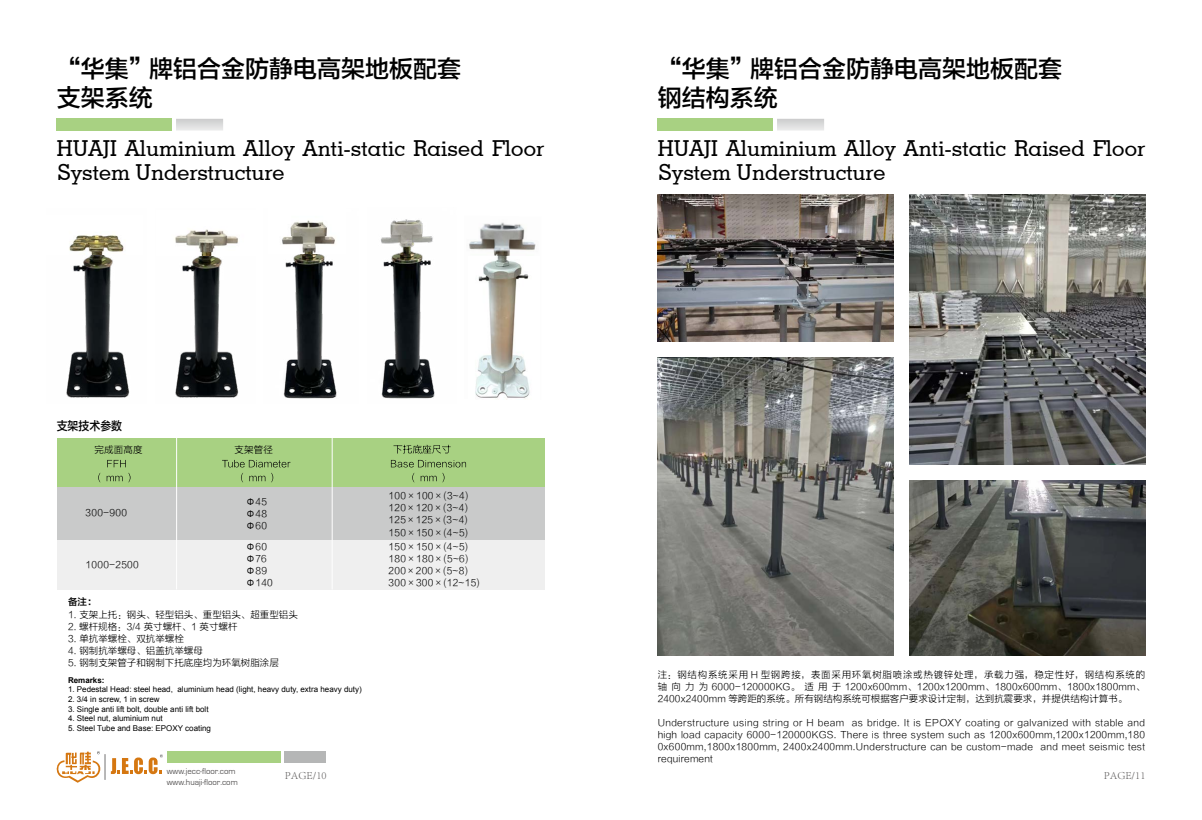
<style>
.page{position:relative;width:1202px;height:820px;background:#fff}
.page>*{position:absolute;margin:0;border:0;box-sizing:border-box;transform-origin:0 0}
.t1{font:24px/28.8px "FZLTZHK GBK1 0";color:#000}
.t2{font:500 22px/24px "Geometric Slab 703 BT";letter-spacing:.01em;color:#000}
.t3{font:12px "FZLTZHK GBK1 0";color:#000;scale:.91 1}
.t4{font:300 11.1px "Adobe Song Std";color:#595757}
.t5{font:9.5px/12px "FZLTXHK";color:#000;text-align:justify}
.t6{font:9.5px "FZLTZHK GBK1 0";color:#000}
.t7{font:8.7px/10.4px "Eurostile";color:#595757}
.t8{font:8px "Arial";color:#000}
.t9{font:700 8px "Arial";color:#000}
</style>
<div class="page">
<svg style="left:56px;top:751px;width:107px;height:31px"></svg>
<div style="left:57px;top:438px;width:487px;height:48px;background:#a8d182"></div>
<div style="left:57px;top:487px;width:487px;height:53px;background:#c9caca"></div>
<div style="left:57px;top:540px;width:487px;height:49px;background:#efefef"></div>
<hr style="left:332px;top:437px;width:1px;height:152px;background:#fff">
<div style="left:57px;top:118px;width:115px;height:12px;background:#a8d182"></div>
<div style="left:658px;top:118px;width:115px;height:12px;background:#a8d182"></div>
<svg style="left:98px;top:473px;width:2px;height:9px"></svg>
<svg style="left:107px;top:459px;width:23px;height:23px"></svg>
<svg style="left:222px;top:459px;width:69px;height:23px"></svg>
<svg style="left:393px;top:444px;width:58px;height:9px"></svg>
<svg style="left:391px;top:459px;width:75px;height:23px"></svg>
<hr style="left:176px;top:426px;width:1px;height:163px;background:#fff">
<img style="left:469px;top:222px;width:67px;height:178px">
<img style="left:469px;top:256px;width:67px;height:143px">
<img style="left:658px;top:194px;width:235px;height:147px">
<img style="left:910px;top:194px;width:235px;height:270px">
<img style="left:910px;top:480px;width:235px;height:175px">
<img style="left:658px;top:357px;width:235px;height:298px">
<img style="left:66px;top:255px;width:64px;height:143px">
<img style="left:283px;top:253px;width:54px;height:146px">
<img style="left:381px;top:219px;width:54px;height:180px">
<img style="left:175px;top:256px;width:64px;height:142px">
<img style="left:69px;top:235px;width:55px;height:20px">
<img style="left:175px;top:229px;width:63px;height:27px">
<img style="left:282px;top:220px;width:53px;height:33px">
<div style="left:167px;top:751px;width:113px;height:11px;background:#a8d182"></div>
<div style="left:285px;top:751px;width:41px;height:11px;background:#b5b6b6"></div>
<h1 class="t1" style="left:57px;top:55px;width:406px">“华集”牌铝合金防静电高架地板配套支架系统</h1>
<h1 class="t1" style="left:658px;top:55px;width:406px">“华集”牌铝合金防静电高架地板配套钢结构系统</h1>
<h2 class="t2" style="left:57px;top:136px;width:489px">HUAJI Aluminium Alloy Anti-static Raised Floor<br>System Understructure</h2>
<h2 class="t2" style="left:658px;top:136px;width:489px">HUAJI Aluminium Alloy Anti-static Raised Floor<br>System Understructure</h2>
<p class="t3" style="left:57px;top:419px;width:74px">支架技术参数</p>
<p class="t5" style="left:94px;top:444px;width:50px">完成面高度</p>
<p class="t5" style="left:234px;top:444px;width:40px">支架管径</p>
<p class="t5" style="left:86px;top:507px;width:43px">300-900</p>
<p class="t5" style="left:86px;top:559px;width:55px">1000-2500</p>
<p class="t5" style="left:246px;top:496px;width:23px">Φ45<br>Φ48<br>Φ60</p>
<p class="t5" style="left:246px;top:540px;width:29px;text-align:left">Φ60<br>Φ76<br>Φ89<br>Φ140</p>
<p class="t5" style="left:389px;top:490px;width:81px">100×100×(3~4)<br>120×120×(3~4)<br>125×125×(3~4)<br>150×150×(4~5)</p>
<p class="t5" style="left:389px;top:540px;width:93px;text-align:left">150×150×(4~5)<br>180×180×(5~6)<br>200×200×(5~8)<br>300×300×(12~15)</p>
<p class="t6" style="left:68px;top:596px;width:30px">备注：</p>
<p class="t5" style="left:68px;top:608px;width:231px">1. 支架上托：钢头、轻型铝头、重型铝头、超重型铝头</p>
<p class="t5" style="left:68px;top:620px;width:171px">2. 螺杆规格：3/4 英寸螺杆、1 英寸螺杆</p>
<p class="t5" style="left:68px;top:632px;width:117px">3. 单抗举螺栓、双抗举螺栓</p>
<p class="t5" style="left:68px;top:644px;width:136px">4. 钢制抗举螺母、铝盖抗举螺母</p>
<p class="t5" style="left:68px;top:656px;width:212px">5. 钢制支架管子和钢制下托底座均为环氧树脂涂层</p>
<p class="t9" style="left:68px;top:674px;width:38px">Remarks:</p>
<p class="t8" style="left:68px;top:684px;width:295px">1. Pedestal Head: steel head, aluminium head (light, heavy duty, extra heavy duty)</p>
<p class="t8" style="left:68px;top:693px;width:93px">2. 3/4 in screw, 1 in screw</p>
<p class="t8" style="left:68px;top:703px;width:142px">3. Single anti lift bolt, double anti lift bolt</p>
<p class="t8" style="left:68px;top:712px;width:96px">4. Steel nut, aluminium nut</p>
<p class="t8" style="left:68px;top:722px;width:145px">5. Steel Tube and Base: EPOXY coating</p>
<p class="t4" style="left:285px;top:769px;width:43px">PAGE/10</p>
<p class="t4" style="left:1104px;top:769px;width:43px">PAGE/11</p>
<p class="t5" style="left:658px;top:669px;width:489px">注：钢结构系统采用 H 型钢跨接，表面采用环氧树脂喷涂或热镀锌处理，承载力强，稳定性好，钢结构系统的轴向力为 6000-120000KG。适用于 1200x600mm、1200x1200mm、1800x600mm、1800x1800mm、2400x2400mm 等跨距的系统。所有钢结构系统可根据客户要求设计定制，达到抗震要求，并提供结构计算书。</p>
<p class="t5" style="left:658px;top:717px;width:489px">Understructure using string or H beam as bridge. It is EPOXY coating or galvanized with stable and high load capacity 6000-120000KGS. There is three system such as 1200x600mm,1200x1200mm,180<br>0x600mm,1800x1800mm, 2400x2400mm.Understructure can be custom-made and meet seismic test requirement</p>
<p class="t7" style="left:167px;top:765px;width:73px">www.jecc-floor.com www.huaji-floor.com</p>
</div>
